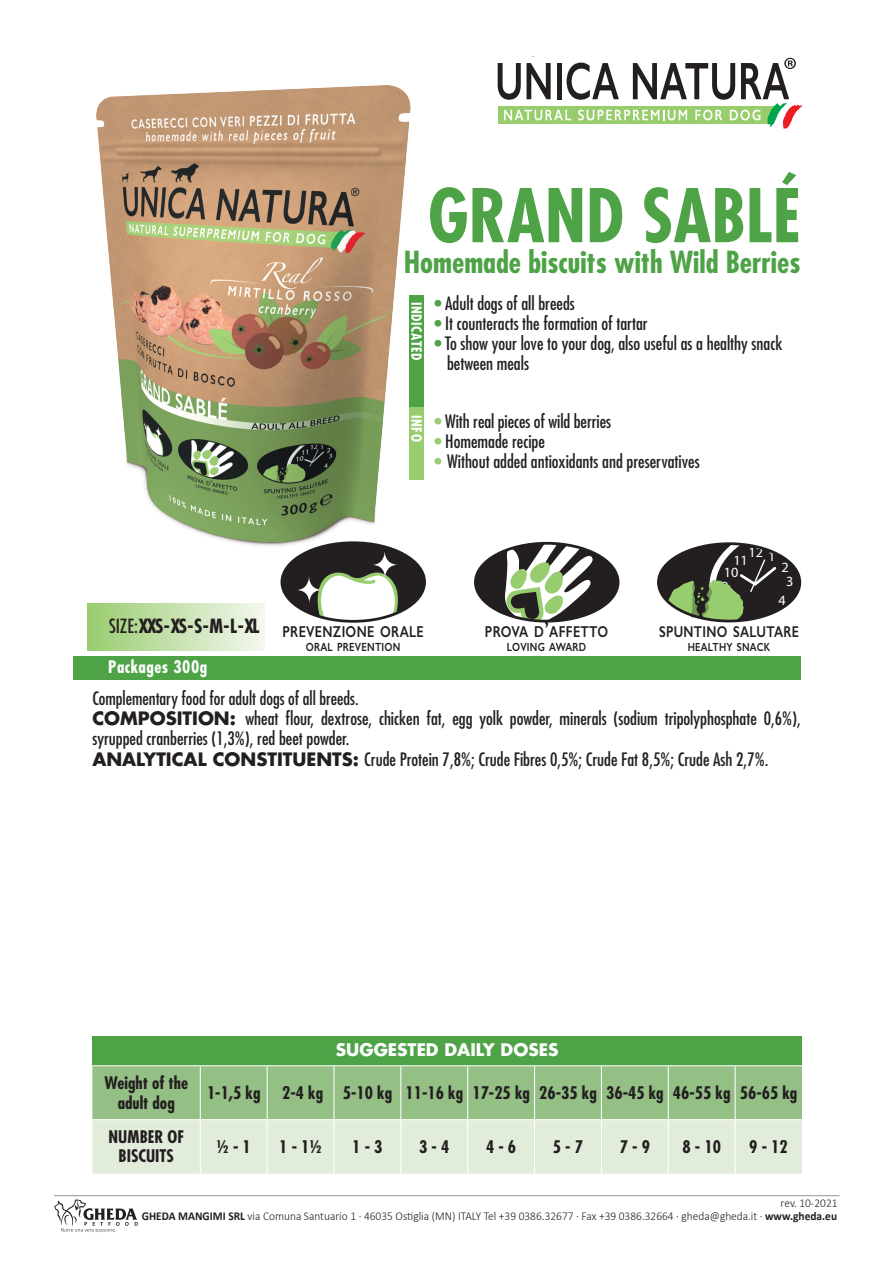
<style>
.page{position:relative;width:893px;height:1263px;background:#fff}
.page>*{position:absolute;margin:0;border:0;box-sizing:border-box;transform-origin:0 0}
.t1{font:700 condensed 71.85px "Futura Std";color:#4ea346}
.t2{font:700 condensed 29.55px "Futura Std";color:#4ea346}
.t3{font:700 condensed 19.05px "Futura Std";letter-spacing:-.11em;color:#231f20}
.t4{font:condensed 18px/20.1px "Futura Std";color:#231f20}
.t5{font:700 condensed 16.95px/19px "Futura Std";color:#231f20;text-align:center}
.t6{font:700 16.95px "Futura Std";color:#fff}
.t7{font:700 condensed 16.95px "Futura Std";letter-spacing:.03em;color:#fff}
.t8{font:600 15.75px "Gill Sans";letter-spacing:.025em;color:#231f20;scale:.8 1}
.t9{font:14.1px/11.7px "Myriad Pro";color:#fff}
.t10{font:700 condensed 13.8px "Futura Std";letter-spacing:.05em;color:#fff}
.t11{font:300 12px "Calibri";color:#231f20;scale:.95 1}
.t12{font:600 11.85px "Gill Sans";letter-spacing:.025em;color:#231f20;scale:.8 1}
.t13{font:600 11.7px "Gill Sans";letter-spacing:.025em;color:#231f20;scale:.8 1}
.s1{color:#4ea346}
.s2{color:#97cd6e}
.s3{font-weight:400}
.s4{font-size:22.65px}
.s5{font-weight:700;font-stretch:normal}
.s6{font-weight:700}
</style>
<div class="page">
<div style="left:73px;top:656px;width:727px;height:24px;background:#4ea346"></div>
<img style="left:96px;top:85px;width:315px;height:472px">
<div style="left:88px;top:604px;width:177px;height:47px;background:linear-gradient(to right,#9acc70,#f4f8f0)"></div>
<div style="left:409px;top:295px;width:15px;height:112px;background:#4ea346"></div>
<div style="left:409px;top:407px;width:15px;height:73px;background:#97cd6e"></div>
<div style="left:92px;top:1036px;width:710px;height:30px;background:#4ea346"></div>
<svg style="left:92px;top:1066px;width:710px;height:108px"></svg>
<hr style="left:92px;top:1065px;width:108px;height:1px;background:#fff">
<hr style="left:200px;top:1065px;width:67px;height:1px;background:#fff">
<hr style="left:200px;top:1066px;width:1px;height:53px;background:#fff">
<hr style="left:267px;top:1065px;width:67px;height:1px;background:#fff">
<hr style="left:267px;top:1066px;width:1px;height:53px;background:#fff">
<hr style="left:334px;top:1065px;width:67px;height:1px;background:#fff">
<hr style="left:333px;top:1066px;width:2px;height:53px;background:#fff">
<hr style="left:401px;top:1065px;width:67px;height:1px;background:#fff">
<hr style="left:400px;top:1066px;width:1px;height:53px;background:#fff">
<hr style="left:468px;top:1065px;width:67px;height:1px;background:#fff">
<hr style="left:467px;top:1066px;width:1px;height:53px;background:#fff">
<hr style="left:535px;top:1065px;width:66px;height:1px;background:#fff">
<hr style="left:534px;top:1066px;width:1px;height:53px;background:#fff">
<hr style="left:601px;top:1065px;width:67px;height:1px;background:#fff">
<hr style="left:601px;top:1066px;width:1px;height:53px;background:#fff">
<hr style="left:668px;top:1065px;width:67px;height:1px;background:#fff">
<hr style="left:668px;top:1066px;width:1px;height:53px;background:#fff">
<hr style="left:735px;top:1065px;width:67px;height:1px;background:#fff">
<hr style="left:735px;top:1066px;width:1px;height:53px;background:#fff">
<hr style="left:92px;top:1119px;width:108px;height:1px;background:#fff">
<hr style="left:200px;top:1119px;width:67px;height:1px;background:#fff">
<hr style="left:200px;top:1120px;width:1px;height:54px;background:#fff">
<hr style="left:267px;top:1119px;width:67px;height:1px;background:#fff">
<hr style="left:267px;top:1120px;width:1px;height:54px;background:#fff">
<hr style="left:334px;top:1119px;width:67px;height:1px;background:#fff">
<hr style="left:333px;top:1120px;width:2px;height:54px;background:#fff">
<hr style="left:401px;top:1119px;width:67px;height:1px;background:#fff">
<hr style="left:400px;top:1120px;width:1px;height:54px;background:#fff">
<hr style="left:468px;top:1119px;width:67px;height:1px;background:#fff">
<hr style="left:467px;top:1120px;width:1px;height:54px;background:#fff">
<hr style="left:535px;top:1119px;width:66px;height:1px;background:#fff">
<hr style="left:534px;top:1120px;width:1px;height:54px;background:#fff">
<hr style="left:601px;top:1119px;width:67px;height:1px;background:#fff">
<hr style="left:601px;top:1120px;width:1px;height:54px;background:#fff">
<hr style="left:668px;top:1119px;width:67px;height:1px;background:#fff">
<hr style="left:668px;top:1120px;width:1px;height:54px;background:#fff">
<hr style="left:735px;top:1119px;width:67px;height:1px;background:#fff">
<hr style="left:735px;top:1120px;width:1px;height:54px;background:#fff">
<div style="left:658px;top:544px;width:142px;height:77px;background:#231f20;border-radius:50%"></div>
<svg style="left:667px;top:544px;width:112px;height:78px"></svg>
<div style="left:657px;top:542px;width:144px;height:80px;border:3px solid #231f20;border-radius:50%"></div>
<div style="left:475px;top:543px;width:143px;height:78px;background:#231f20;border-radius:50%"></div>
<svg style="left:501px;top:543px;width:94px;height:78px"></svg>
<div style="left:474px;top:542px;width:145px;height:80px;border:3px solid #231f20;border-radius:50%"></div>
<div style="left:282px;top:543px;width:143px;height:78px;background:#231f20;border-radius:50%"></div>
<svg style="left:314px;top:572px;width:86px;height:49px"></svg>
<svg style="left:372px;top:551px;width:26px;height:28px"></svg>
<svg style="left:296px;top:576px;width:26px;height:28px"></svg>
<div style="left:281px;top:541px;width:145px;height:82px;border:3px solid #231f20;border-radius:50%"></div>
<hr style="left:54px;top:1195px;width:786px;height:1px;background:#939598">
<svg style="left:54px;top:1199px;width:84px;height:33px"></svg>
<svg style="left:498px;top:58px;width:304px;height:71px"></svg>
<p class="t1" style="left:428px;top:171px;width:374px">GRAND SABLÉ</p>
<p class="t2" style="left:404px;top:244px;width:398px">Homemade biscuits with Wild Berries</p>
<p class="t10" style="left:425px;top:301px;width:60px;rotate:90deg">INDICATED</p>
<p class="t4" style="left:434px;top:293px;width:142px"><span class="s1">•</span> Adult dogs of all breeds</p>
<p class="t4" style="left:434px;top:313px;width:215px"><span class="s1">•</span> It counteracts the formation of tartar</p>
<p class="t4" style="left:447px;top:333px;width:337px;text-indent:-13px"><span class="s1">•</span> To show your love to your dog, also useful as a healthy snack between meals</p>
<p class="t10" style="left:425px;top:415px;width:28px;rotate:90deg">INFO</p>
<p class="t4" style="left:434px;top:411px;width:178px"><span class="s2">•</span> With real pieces of wild berries</p>
<p class="t4" style="left:434px;top:431px;width:112px"><span class="s2">•</span> Homemade recipe</p>
<p class="t4" style="left:434px;top:451px;width:267px"><span class="s2">•</span> Without added antioxidants and preservatives</p>
<p class="t3" style="left:109px;top:615px;width:152px"><span class="s3">SIZE:</span>XXS - XS - S - M - L - XL</p>
<p class="t7" style="left:108px;top:656px;width:100px">Packages 300g</p>
<p class="t8" style="left:282px;top:622px;width:178px">PREVENZIONE ORALE</p>
<p class="t12" style="left:306px;top:640px;width:120px">ORAL PREVENTION</p>
<p class="t8" style="left:485px;top:622px;width:156px">PROVA D<span class="s4">’</span>AFFETTO</p>
<p class="t12" style="left:507px;top:640px;width:101px">LOVING AWARD</p>
<p class="t9" style="left:748px;top:546px;width:16px">12</p>
<p class="t9" style="left:768px;top:550px;width:9px">1</p>
<p class="t9" style="left:724px;top:554px;width:26px;text-indent:10px">11<br>10</p>
<p class="t9" style="left:721px;top:580px;width:9px">9</p>
<p class="t9" style="left:781px;top:561px;width:9px">2</p>
<p class="t9" style="left:778px;top:594px;width:9px">4</p>
<p class="t9" style="left:786px;top:575px;width:9px">3</p>
<p class="t8" style="left:659px;top:622px;width:176px">SPUNTINO SALUTARE</p>
<p class="t13" style="left:688px;top:640px;width:105px">HEALTHY SNACK</p>
<p class="t4" style="left:92px;top:688px;width:268px">Complementary food for adult dogs of all breeds.</p>
<p class="t4" style="left:92px;top:708px;width:710px"><span class="s5">COMPOSITION:</span> wheat flour, dextrose, chicken fat, egg yolk powder, minerals (sodium tripolyphosphate 0,6%),</p>
<p class="t4" style="left:92px;top:729px;width:259px">syrupped cranberries (1,3%), red beet powder.</p>
<p class="t4" style="left:92px;top:749px;width:677px"><span class="s5">ANALYTICAL CONSTITUENTS:</span> Crude Protein 7,8%; Crude Fibres 0,5%; Crude Fat 8,5%; Crude Ash 2,7%.</p>
<p class="t6" style="left:336px;top:1038px;width:224px">SUGGESTED DAILY DOSES</p>
<p class="t5" style="left:105px;top:1074px;width:85px">Weight of the adult dog</p>
<p class="t5" style="left:207px;top:1083px;width:55px">1-1,5 kg</p>
<p class="t5" style="left:282px;top:1083px;width:42px">2-4 kg</p>
<p class="t5" style="left:343px;top:1083px;width:51px">5-10 kg</p>
<p class="t5" style="left:405px;top:1083px;width:59px">11-16 kg</p>
<p class="t5" style="left:472px;top:1083px;width:59px">17-25 kg</p>
<p class="t5" style="left:539px;top:1083px;width:59px">26-35 kg</p>
<p class="t5" style="left:606px;top:1083px;width:59px">36-45 kg</p>
<p class="t5" style="left:673px;top:1083px;width:59px">46-55 kg</p>
<p class="t5" style="left:740px;top:1083px;width:59px">56-65 kg</p>
<p class="t5" style="left:109px;top:1128px;width:77px">NUMBER OF<br>BISCUITS</p>
<p class="t5" style="left:217px;top:1137px;width:36px">½ - 1</p>
<p class="t5" style="left:279px;top:1137px;width:44px">1 - 1½</p>
<p class="t5" style="left:352px;top:1137px;width:32px">1 - 3</p>
<p class="t5" style="left:419px;top:1137px;width:32px">3 - 4</p>
<p class="t5" style="left:486px;top:1137px;width:32px">4 - 6</p>
<p class="t5" style="left:553px;top:1137px;width:32px">5 - 7</p>
<p class="t5" style="left:620px;top:1137px;width:32px">7 - 9</p>
<p class="t5" style="left:682px;top:1137px;width:40px">8 - 10</p>
<p class="t5" style="left:749px;top:1137px;width:40px">9 - 12</p>
<p class="t11" style="left:781px;top:1195px;width:61px">rev. 10-2021</p>
<p class="t11" style="left:142px;top:1208px;width:733px"><span class="s6">GHEDA MANGIMI SRL</span> via Comuna Santuario 1 · 46035 Ostiglia (MN) ITALY Tel +39 0386.32677 · Fax +39 0386.32664 · gheda@gheda.it · <span class="s6">www.gheda.eu</span></p>
</div>
